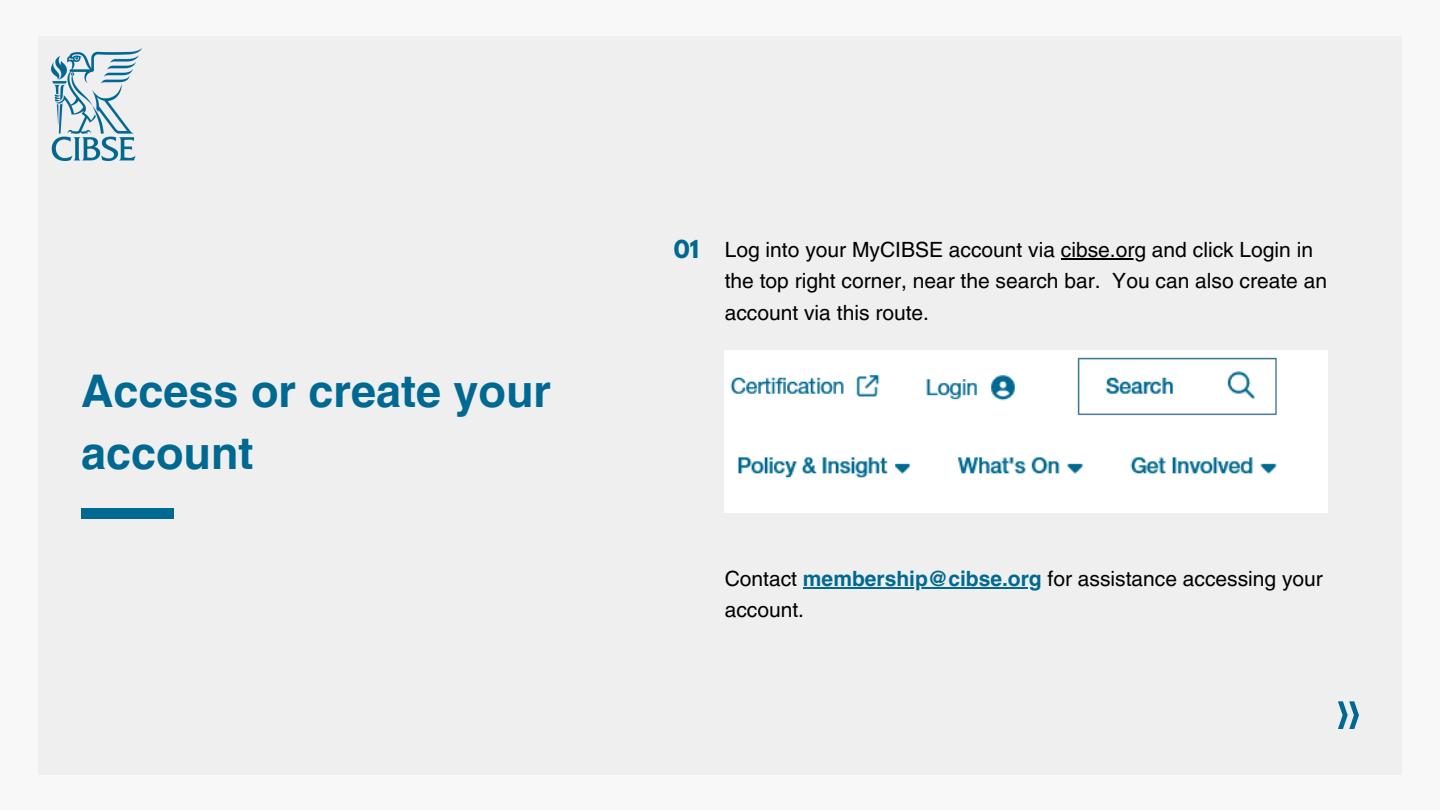
<style>
.page{position:relative;width:1440px;height:810px;background:#f8f8f8}
.page>*{position:absolute;margin:0;border:0;box-sizing:border-box;transform-origin:0 0}
.t1{font:700 45px/62.2px "Helvetica LT Pro";color:#006991}
.t2{font:700 22px "League Spartan";color:#006991}
.t3{font:21px/31.5px "Helvetica LT Pro";color:#000}
.s1{font-weight:700;color:#006991}
</style>
<div class="page">
<div style="left:38px;top:36px;width:1364px;height:739px;background:#efefef"></div>
<div style="left:81px;top:508px;width:92px;height:11px;background:#006991"></div>
<img style="left:724px;top:351px;width:603px;height:161px">
<svg style="left:1338px;top:701px;width:21px;height:28px"></svg>
<img style="left:52px;top:48px;width:90px;height:113px">
<hr style="left:1061px;top:258px;width:85px;height:2px;background:#000">
<hr style="left:803px;top:587px;width:239px;height:2px;background:#006991">
<p class="t1" style="left:81px;top:364px;width:472px">Access or create your account</p>
<p class="t2" style="left:674px;top:239px;width:27px">01</p>
<p class="t3" style="left:725px;top:236px;width:590px">Log into your MyCIBSE account via cibse.org and click Login in</p>
<p class="t3" style="left:725px;top:267px;width:604px">the top right corner, near the search bar. You can also create an account via this route.</p>
<p class="t3" style="left:725px;top:565px;width:600px">Contact <span class="s1">membership@cibse.org</span> for assistance accessing your</p>
<p class="t3" style="left:725px;top:596px;width:81px">account.</p>
</div>
